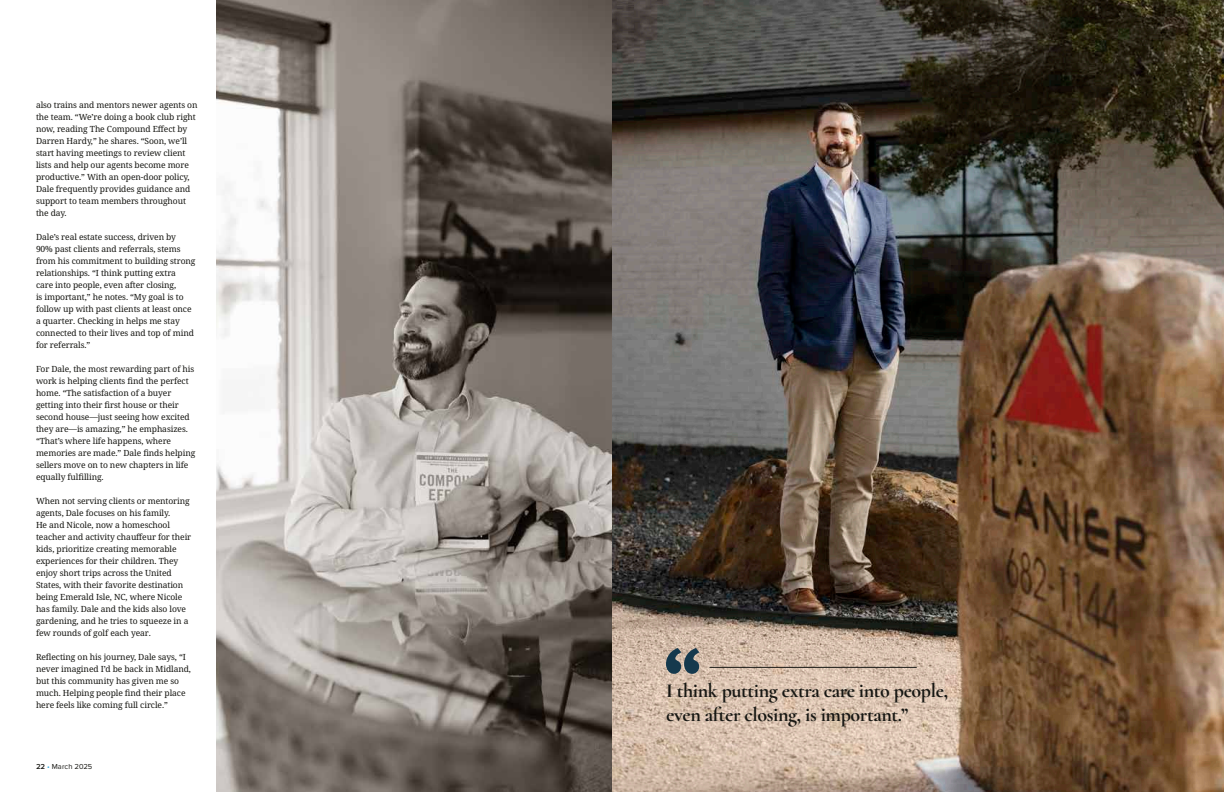
<style>
.page{position:relative;width:1224px;height:792px;background:#fff}
.page>*{position:absolute;margin:0;border:0;box-sizing:border-box;transform-origin:0 0}
.t1{font:700 20px/24px "Cormorant";letter-spacing:-.02em;color:#171713}
.t2{font:8.5px/12px "Avrile Serif";letter-spacing:-.01em;color:#171713}
.t3{font:7.5px "Proxima Nova";letter-spacing:.01em;color:#171713}
.s1{font-weight:600}
.s2{color:#31a5d9}
</style>
<div class="page">
<img style="left:216px;top:0;width:1008px;height:792px">
<svg style="left:666px;top:648px;width:33px;height:26px"></svg>
<hr style="left:709px;top:667px;width:208px;height:1px;background:#171713">
<p class="t2" style="left:36px;top:99px;width:163px">also trains and mentors newer agents on the team. “We’re doing a book club right now, reading The Compound Effect by Darren Hardy,” he shares. “Soon, we’ll start having meetings to review client lists and help our agents become more productive.” With an open-door policy, Dale frequently provides guidance and support to team members throughout the day.</p>
<p class="t2" style="left:36px;top:231px;width:161px">Dale’s real estate success, driven by<br>90% past clients and referrals, stems from his commitment to building strong relationships. “I think putting extra<br>care into people, even after closing,<br>is important,” he notes. “My goal is to follow up with past clients at least once a quarter. Checking in helps me stay connected to their lives and top of mind for referrals.”</p>
<p class="t2" style="left:36px;top:363px;width:161px">For Dale, the most rewarding part of his work is helping clients find the perfect home. “The satisfaction of a buyer getting into their first house or their second house—just seeing how excited they are—is amazing,” he emphasizes. “That’s where life happens, where memories are made.” Dale finds helping sellers move on to new chapters in life equally fulfilling.</p>
<p class="t2" style="left:36px;top:495px;width:157px">When not serving clients or mentoring agents, Dale focuses on his family.<br>He and Nicole, now a homeschool teacher and activity chauffeur for their kids, prioritize creating memorable experiences for their children. They enjoy short trips across the United States, with their favorite destination being Emerald Isle, NC, where Nicole has family. Dale and the kids also love gardening, and he tries to squeeze in a few rounds of golf each year.</p>
<p class="t2" style="left:36px;top:651px;width:157px">Reflecting on his journey, Dale says, “I never imagined I’d be back in Midland, but this community has given me so much. Helping people find their place here feels like coming full circle.”</p>
<p class="t3" style="left:36px;top:762px;width:58px"><span class="s1">22</span> <span class="s2">•</span> March 2025</p>
<h1 class="t1" style="left:666px;top:679px;width:284px">I think putting extra care into people, even after closing, is important.”</h1>
</div>
